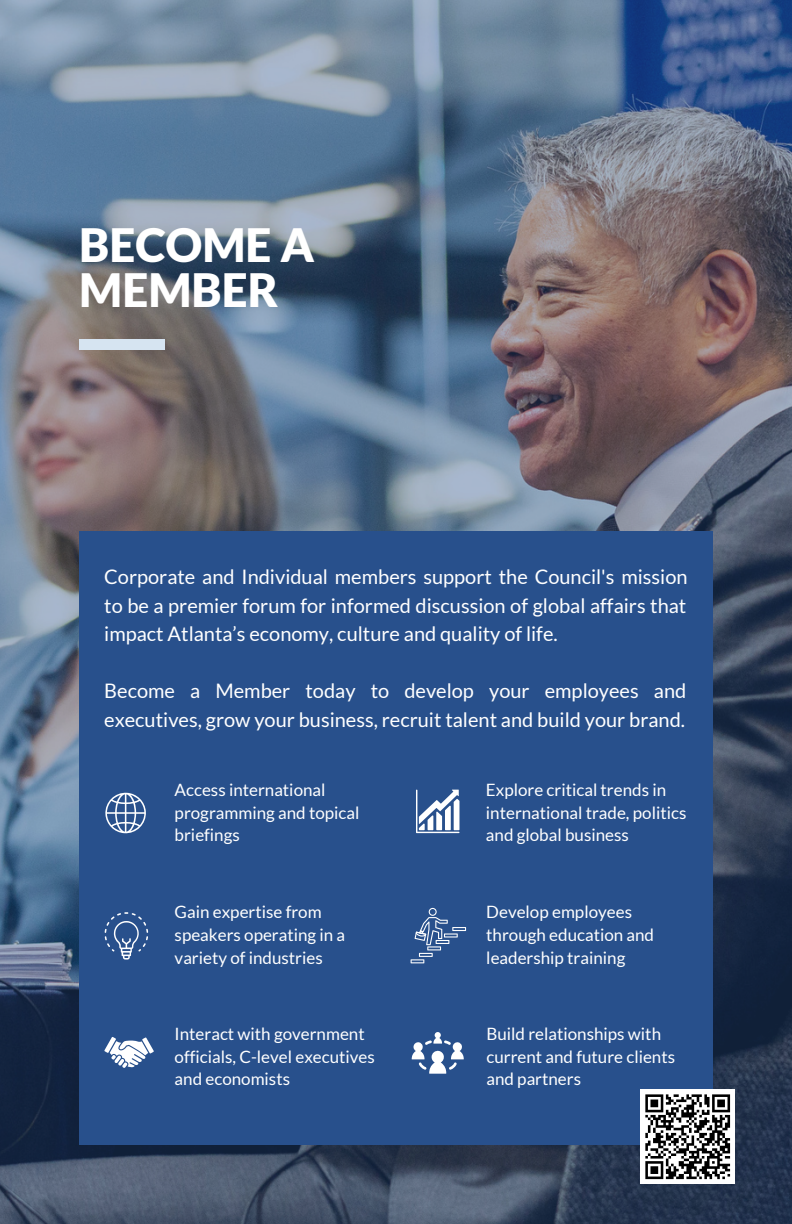
<style>
.page{position:relative;width:792px;height:1224px;background:#fff}
.page>*{position:absolute;margin:0;border:0;box-sizing:border-box;transform-origin:0 0}
.t1{font:900 46px "Lato";color:#fff}
.t2{font:20px/28.4px "Lato";color:#fff;text-align:justify}
.t3{font:17px/22.6px "Lato";color:#fff}
</style>
<div class="page">
<img style="left:0;top:0;width:792px;height:1224px">
<div style="left:79px;top:531px;width:634px;height:614px;background:#28508c"></div>
<div style="left:79px;top:339px;width:86px;height:11px;background:#d6e4f1"></div>
<div style="left:640px;top:1089px;width:95px;height:95px;background:#fff"></div>
<svg style="left:645px;top:1094px;width:86px;height:86px"></svg>
<svg style="left:105px;top:792px;width:41px;height:42px"></svg>
<svg style="left:105px;top:912px;width:43px;height:48px"></svg>
<svg style="left:411px;top:959px;width:13px;height:4px"></svg>
<hr style="left:452px;top:927px;width:14px;height:4px;background:#fff">
<svg style="left:412px;top:908px;width:53px;height:54px"></svg>
<svg style="left:416px;top:790px;width:43px;height:43px"></svg>
<svg style="left:104px;top:1037px;width:50px;height:31px"></svg>
<svg style="left:412px;top:1032px;width:52px;height:42px"></svg>
<p class="t1" style="left:79px;top:216px;width:237px">BECOME A</p>
<p class="t1" style="left:79px;top:261px;width:201px">MEMBER</p>
<p class="t2" style="left:104px;top:562px;width:585px">Corporate and Individual members support the Council's mission to be a premier forum for informed discussion of global affairs that impact Atlanta’s economy, culture and quality of life.</p>
<p class="t2" style="left:104px;top:676px;width:584px">Become a Member today to develop your employees and executives, grow your business, recruit talent and build your brand.</p>
<p class="t3" style="left:175px;top:778px;width:186px">Access international programming and topical briefings</p>
<p class="t3" style="left:175px;top:900px;width:172px">Gain expertise from speakers operating in a variety of industries</p>
<p class="t3" style="left:175px;top:1022px;width:202px">Interact with government officials, C-level executives and economists</p>
<p class="t3" style="left:486px;top:778px;width:202px">Explore critical trends in international trade, politics and global business</p>
<p class="t3" style="left:486px;top:900px;width:169px">Develop employees through education and leadership training</p>
<p class="t3" style="left:486px;top:1022px;width:190px">Build relationships with current and future clients and partners</p>
</div>
